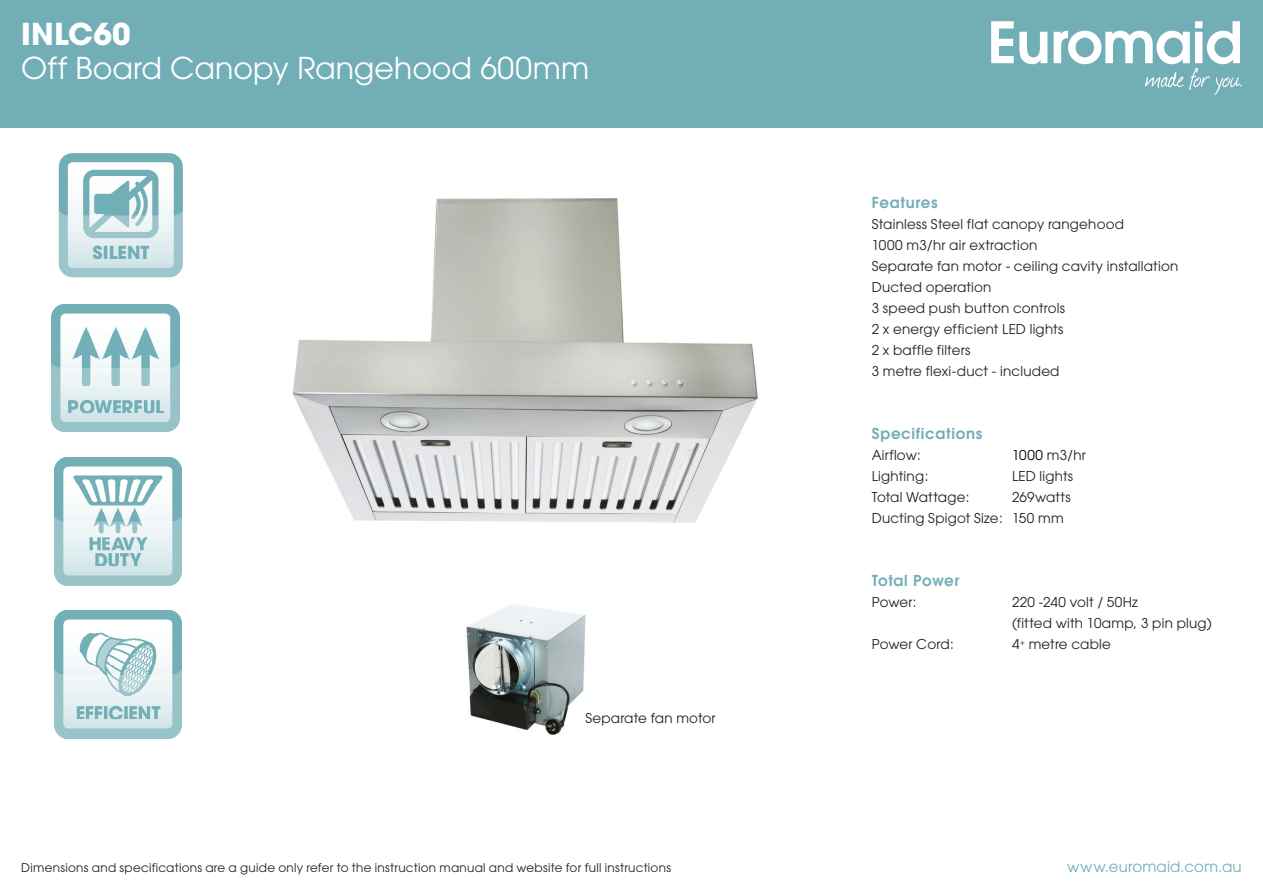
<style>
.page{position:relative;width:1263px;height:893px;background:#fff}
.page>*{position:absolute;margin:0;border:0;box-sizing:border-box;transform-origin:0 0}
.B_head{font:30px "Avant Garde";letter-spacing:.005em;color:#fff}
._3_Section_Heading{font:700 30px "Avant Garde";letter-spacing:.005em;color:#fff}
.t1{font:700 17.85px "Avant Garde";letter-spacing:.005em;color:#72aeb6}
.body_copy{font:600 15px "Avant Garde";letter-spacing:.045em;color:#72aeb6}
.t2{font:15px "Avant Garde";letter-spacing:.015em;color:#72aeb6}
._3_Section_Heading-2{font:600 15px "Avant Garde";letter-spacing:.045em;color:#72aeb6}
.body_copy-2{font:13.5px "Avant Garde";letter-spacing:.015em;color:#231f20}
.body_copy-3{font:13.5px "Avant Garde";letter-spacing:-.005em;color:#231f20}
.t3{font:12px "Avant Garde";letter-spacing:.02em;color:#231f20}
.s1{color:#000}
</style>
<div class="page">
<div style="left:0;top:0;width:1263px;height:128px;background:#72aeb6"></div>
<svg style="left:991px;top:21px;width:251px;height:74px"></svg>
<img style="left:54px;top:611px;width:128px;height:127px">
<img style="left:54px;top:458px;width:128px;height:127px">
<img style="left:52px;top:304px;width:127px;height:128px">
<img style="left:292px;top:198px;width:466px;height:325px">
<svg style="left:59px;top:153px;width:124px;height:124px"></svg>
<img style="left:466px;top:604px;width:120px;height:131px">
<p class="_3_Section_Heading" style="left:21px;top:14px;width:111px">INLC60</p>
<p class="B_head" style="left:21px;top:50px;width:570px">Off Board Canopy Rangehood 600mm</p>
<p class="t1" style="left:92px;top:241px;width:58px">SILENT</p>
<p class="body_copy-2" style="left:585px;top:710px;width:132px">Separate fan motor</p>
<p class="_3_Section_Heading-2" style="left:872px;top:193px;width:67px">Features</p>
<p class="body_copy-2" style="left:872px;top:216px;width:254px">Stainless Steel flat canopy rangehood</p>
<p class="body_copy-2" style="left:872px;top:237px;width:167px">1000 m3/hr air extraction</p>
<p class="body_copy-2" style="left:872px;top:258px;width:308px">Separate fan motor - ceiling cavity installation</p>
<p class="body_copy-2" style="left:872px;top:279px;width:121px">Ducted operation</p>
<p class="body_copy-2" style="left:872px;top:300px;width:195px">3 speed push button controls</p>
<p class="body_copy-2" style="left:872px;top:321px;width:193px">2 x energy efficient LED lights</p>
<p class="body_copy-2" style="left:872px;top:342px;width:100px">2 x baffle filters</p>
<p class="body_copy-2" style="left:872px;top:363px;width:189px">3 metre flexi-duct - included</p>
<p class="body_copy" style="left:872px;top:424px;width:112px">Specifications</p>
<p class="body_copy-2" style="left:872px;top:447px;width:51px">Airflow:</p>
<p class="body_copy-2" style="left:1012px;top:447px;width:75px"><span class="s1">1000</span> m3/hr</p>
<p class="body_copy-2" style="left:872px;top:468px;width:58px">Lighting:</p>
<p class="body_copy-2" style="left:1012px;top:468px;width:63px">LED lights</p>
<p class="body_copy-2" style="left:872px;top:489px;width:99px">Total Wattage:</p>
<p class="body_copy-2" style="left:1012px;top:489px;width:60px">269watts</p>
<p class="body_copy-2" style="left:872px;top:510px;width:193px">Ducting Spigot Size: 150 mm</p>
<p class="body_copy" style="left:872px;top:571px;width:89px">Total Power</p>
<p class="body_copy-2" style="left:872px;top:594px;width:46px">Power:</p>
<p class="body_copy-2" style="left:1012px;top:594px;width:127px">220 -240 volt / 50Hz</p>
<p class="body_copy-2" style="left:1012px;top:615px;width:201px">(fitted with 10amp, 3 pin plug)</p>
<p class="body_copy-3" style="left:872px;top:636px;width:84px">Power Cord:</p>
<p class="body_copy-2" style="left:1012px;top:636px;width:100px">4<sup>+</sup> metre cable</p>
<p class="t3" style="left:21px;top:860px;width:651px">Dimensions and specifications are a guide only refer to the instruction manual and website for full instructions</p>
<p class="t2" style="left:1067px;top:857px;width:176px">www.euromaid.com.au</p>
</div>
